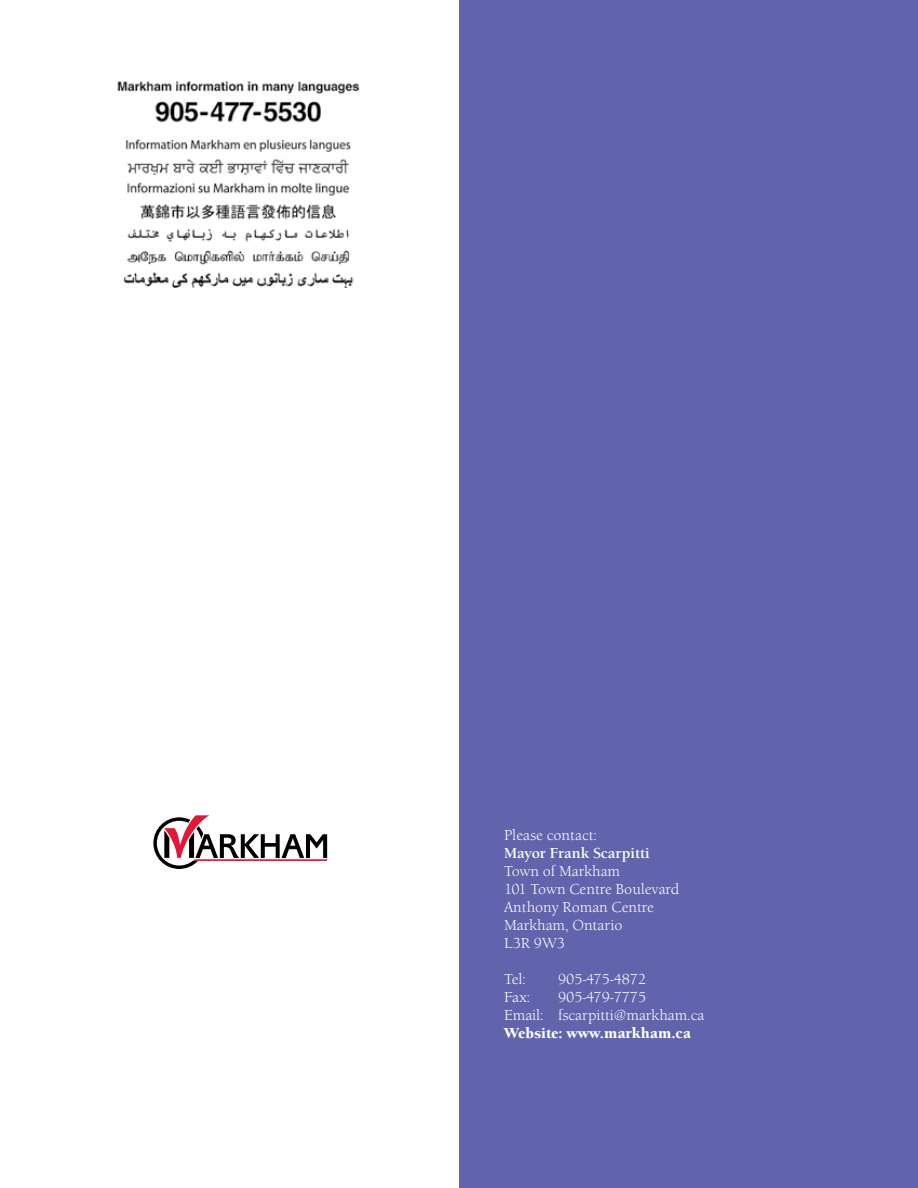
<style>
.page{position:relative;width:918px;height:1188px;background:#fff}
.page>*{position:absolute;margin:0;border:0;box-sizing:border-box;transform-origin:0 0}
.t1{font:15px/18px "Berkeley Old Style Itc T";color:#fff}
.t2{font:900 15px "Berkeley Old Style Itc T";color:#fff}
.t3{font:700 15px "Berkeley Old Style Itc T";color:#fff}
</style>
<div class="page">
<div style="left:459px;top:0;width:459px;height:1188px;background:#6263ad"></div>
<img style="left:117px;top:81px;width:243px;height:206px">
<svg style="left:153px;top:815px;width:174px;height:54px"></svg>
<p class="t1" style="left:504px;top:826px;width:94px">Please contact:</p>
<p class="t3" style="left:504px;top:844px;width:147px">Mayor Frank Scarpitti</p>
<p class="t1" style="left:504px;top:862px;width:177px">Town of Markham<br>101 Town Centre Boulevard<br>Anthony Roman Centre<br>Markham, Ontario<br>L3R 9W3</p>
<p class="t1" style="left:504px;top:970px;width:24px">Tel:</p>
<p class="t1" style="left:558px;top:970px;width:90px">905-475-4872</p>
<p class="t1" style="left:504px;top:988px;width:28px">Fax:</p>
<p class="t1" style="left:504px;top:988px;width:202px;text-align:center">905-479-7775<br>Email: fscarpitti@markham.ca</p>
<p class="t2" style="left:504px;top:1024px;width:189px">Website: www.markham.ca</p>
</div>
